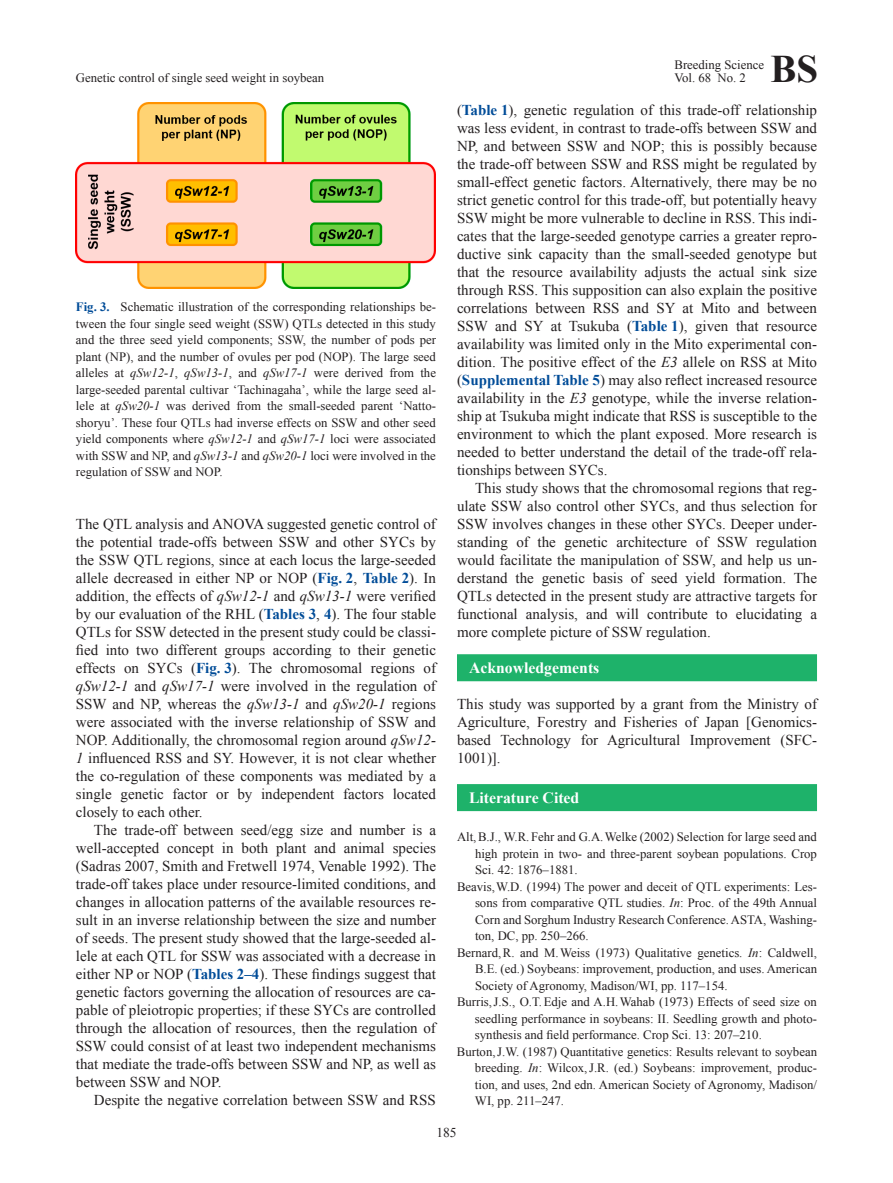
<style>
.page{position:relative;width:893px;height:1183px;background:#fff}
.page>*{position:absolute;margin:0;border:0;box-sizing:border-box;transform-origin:0 0}
.t1{font:700 39px "Times New Roman";color:#231f20}
.t2{font:700 15.75px "Times New Roman";color:#fff}
.t3{font:15px/18px "Times New Roman";color:#231f20;text-align:justify}
.t4{font:13.5px "Times New Roman";color:#231f20}
.t5{font:12.75px/16.5px "Times New Roman";color:#231f20;text-align:justify}
.s1{font-weight:700;color:#014c98}
.s2{font-style:italic}
</style>
<div class="page">
<div style="left:457px;top:654px;width:360px;height:27px;background:#1eb26a"></div>
<div style="left:457px;top:783px;width:360px;height:27px;background:#1eb26a"></div>
<img style="left:76px;top:102px;width:360px;height:186px">
<p class="t5" style="left:76px;top:69px;width:250px">Genetic control of single seed weight in soybean</p>
<p class="t5" style="left:76px;top:298px;width:362px"><span class="s1">Fig. 3.</span> Schematic illustration of the corresponding relationships be&shy;tween the four single seed weight (SSW) QTLs detected in this study and the three seed yield components; SSW, the number of pods per plant (NP), and the number of ovules per pod (NOP). The large seed alleles at <span class="s2">qSw12-1</span>, <span class="s2">qSw13-1</span>, and <span class="s2">qSw17-1</span> were derived from the large-seeded parental cultivar ‘Tachinagaha’, while the large seed al&shy;lele at <span class="s2">qSw20-1</span> was derived from the small-seeded parent ‘Natto&shy;shoryu’. These four QTLs had inverse effects on SSW and other seed yield components where <span class="s2">qSw12-1</span> and <span class="s2">qSw17-1</span> loci were associated with SSW and NP, and <span class="s2">qSw13-1</span> and <span class="s2">qSw20-1</span> loci were involved in the regulation of SSW and NOP.</p>
<p class="t3" style="left:76px;top:514px;width:362px">The QTL analysis and ANOVA suggested genetic control of the potential trade-offs between SSW and other SYCs by the SSW QTL regions, since at each locus the large-seeded allele decreased in either NP or NOP (<span class="s1">Fig. 2</span>, <span class="s1">Table 2</span>). In addition, the effects of <span class="s2">qSw12-1</span> and <span class="s2">qSw13-1</span> were verified by our evaluation of the RHL (<span class="s1">Tables 3</span>, <span class="s1">4</span>). The four stable QTLs for SSW detected in the present study could be classi&shy;fied into two different groups according to their genetic effects on SYCs (<span class="s1">Fig. 3</span>). The chromosomal regions of <span class="s2">qSw12-1</span> and <span class="s2">qSw17-1</span> were involved in the regulation of SSW and NP, whereas the <span class="s2">qSw13-1</span> and <span class="s2">qSw20-1</span> regions were associated with the inverse relationship of SSW and NOP. Additionally, the chromosomal region around <span class="s2">qSw12- 1</span> influenced RSS and SY. However, it is not clear whether the co-regulation of these components was mediated by a single genetic factor or by independent factors located closely to each other.</p>
<p class="t3" style="left:76px;top:820px;width:362px;text-indent:18px">The trade-off between seed/egg size and number is a well-accepted concept in both plant and animal species (Sadras 2007, Smith and Fretwell 1974, Venable 1992). The trade-off takes place under resource-limited conditions, and changes in allocation patterns of the available resources re&shy;sult in an inverse relationship between the size and number of seeds. The present study showed that the large-seeded al&shy;lele at each QTL for SSW was associated with a decrease in either NP or NOP (<span class="s1">Tables 2–4</span>). These findings suggest that genetic factors governing the allocation of resources are ca&shy;pable of pleiotropic properties; if these SYCs are controlled through the allocation of resources, then the regulation of SSW could consist of at least two independent mechanisms that mediate the trade-offs between SSW and NP, as well as between SSW and NOP.</p>
<p class="t3" style="left:94px;top:1090px;width:343px">Despite the negative correlation between SSW and RSS</p>
<h1 class="t1" style="left:770px;top:42px;width:49px">BS</h1>
<p class="t5" style="left:674px;top:58px;width:91px;line-height:12.8px">Breeding Science<br>Vol. 68 No. 2</p>
<p class="t3" style="left:457px;top:100px;width:362px">(<span class="s1">Table 1</span>), genetic regulation of this trade-off relationship was less evident, in contrast to trade-offs between SSW and NP, and between SSW and NOP; this is possibly because the trade-off between SSW and RSS might be regulated by small-effect genetic factors. Alternatively, there may be no strict genetic control for this trade-off, but potentially heavy SSW might be more vulnerable to decline in RSS. This indi&shy;cates that the large-seeded genotype carries a greater repro&shy;ductive sink capacity than the small-seeded genotype but that the resource availability adjusts the actual sink size through RSS. This supposition can also explain the positive correlations between RSS and SY at Mito and between SSW and SY at Tsukuba (<span class="s1">Table 1</span>), given that resource availability was limited only in the Mito experimental con&shy;dition. The positive effect of the <span class="s2">E3</span> allele on RSS at Mito (<span class="s1">Supplemental Table 5</span>) may also reflect increased resource availability in the <span class="s2">E3</span> genotype, while the inverse relation&shy;ship at Tsukuba might indicate that RSS is susceptible to the environment to which the plant exposed. More research is needed to better understand the detail of the trade-off rela&shy;tionships between SYCs.</p>
<p class="t3" style="left:457px;top:478px;width:362px;text-indent:18px">This study shows that the chromosomal regions that reg&shy;ulate SSW also control other SYCs, and thus selection for SSW involves changes in these other SYCs. Deeper under&shy;standing of the genetic architecture of SSW regulation would facilitate the manipulation of SSW, and help us un&shy;derstand the genetic basis of seed yield formation. The QTLs detected in the present study are attractive targets for functional analysis, and will contribute to elucidating a more complete picture of SSW regulation.</p>
<p class="t2" style="left:469px;top:656px;width:132px">Acknowledgements</p>
<p class="t3" style="left:457px;top:694px;width:362px">This study was supported by a grant from the Ministry of Agriculture, Forestry and Fisheries of Japan [Genomics&shy;based Technology for Agricultural Improvement (SFC-1001)].</p>
<p class="t2" style="left:469px;top:786px;width:112px">Literature Cited</p>
<p class="t5" style="left:457px;top:828px;width:362px">Alt,B.J., W.R.Fehr and G.A.Welke (2002) Selection for large seed and</p>
<p class="t5" style="left:475px;top:844px;width:344px">high protein in two- and three-parent soybean populations. Crop</p>
<p class="t5" style="left:475px;top:861px;width:104px">Sci. 42: 1876–1881.</p>
<p class="t5" style="left:457px;top:877px;width:362px">Beavis,W.D. (1994) The power and deceit of QTL experiments: Les-</p>
<p class="t5" style="left:475px;top:894px;width:344px">sons from comparative QTL studies. <span class="s2">In</span>: Proc. of the 49th Annual</p>
<p class="t5" style="left:475px;top:910px;width:342px">Corn and Sorghum Industry Research Conference. ASTA, Washing-</p>
<p class="t5" style="left:475px;top:927px;width:115px">ton, DC, pp. 250–266.</p>
<p class="t5" style="left:457px;top:943px;width:362px">Bernard,R. and M.Weiss (1973) Qualitative genetics. <span class="s2">In</span>: Caldwell,</p>
<p class="t5" style="left:475px;top:960px;width:344px">B.E. (ed.) Soybeans: improvement, production, and uses. American</p>
<p class="t5" style="left:475px;top:976px;width:254px">Society of Agronomy, Madison/WI, pp. 117–154.</p>
<p class="t5" style="left:457px;top:993px;width:362px">Burris,J.S., O.T.Edje and A.H.Wahab (1973) Effects of seed size on</p>
<p class="t5" style="left:475px;top:1009px;width:344px">seedling performance in soybeans: II. Seedling growth and photo-</p>
<p class="t5" style="left:475px;top:1026px;width:288px">synthesis and field performance. Crop Sci. 13: 207–210.</p>
<p class="t5" style="left:457px;top:1042px;width:362px">Burton,J.W. (1987) Quantitative genetics: Results relevant to soybean</p>
<p class="t5" style="left:475px;top:1059px;width:343px">breeding. <span class="s2">In</span>: Wilcox,J.R. (ed.) Soybeans: improvement, produc-</p>
<p class="t5" style="left:475px;top:1075px;width:344px">tion, and uses, 2nd edn. American Society of Agronomy, Madison/</p>
<p class="t5" style="left:475px;top:1092px;width:91px">WI, pp. 211–247.</p>
<p class="t4" style="left:436px;top:1123px;width:22px">185</p>
</div>
